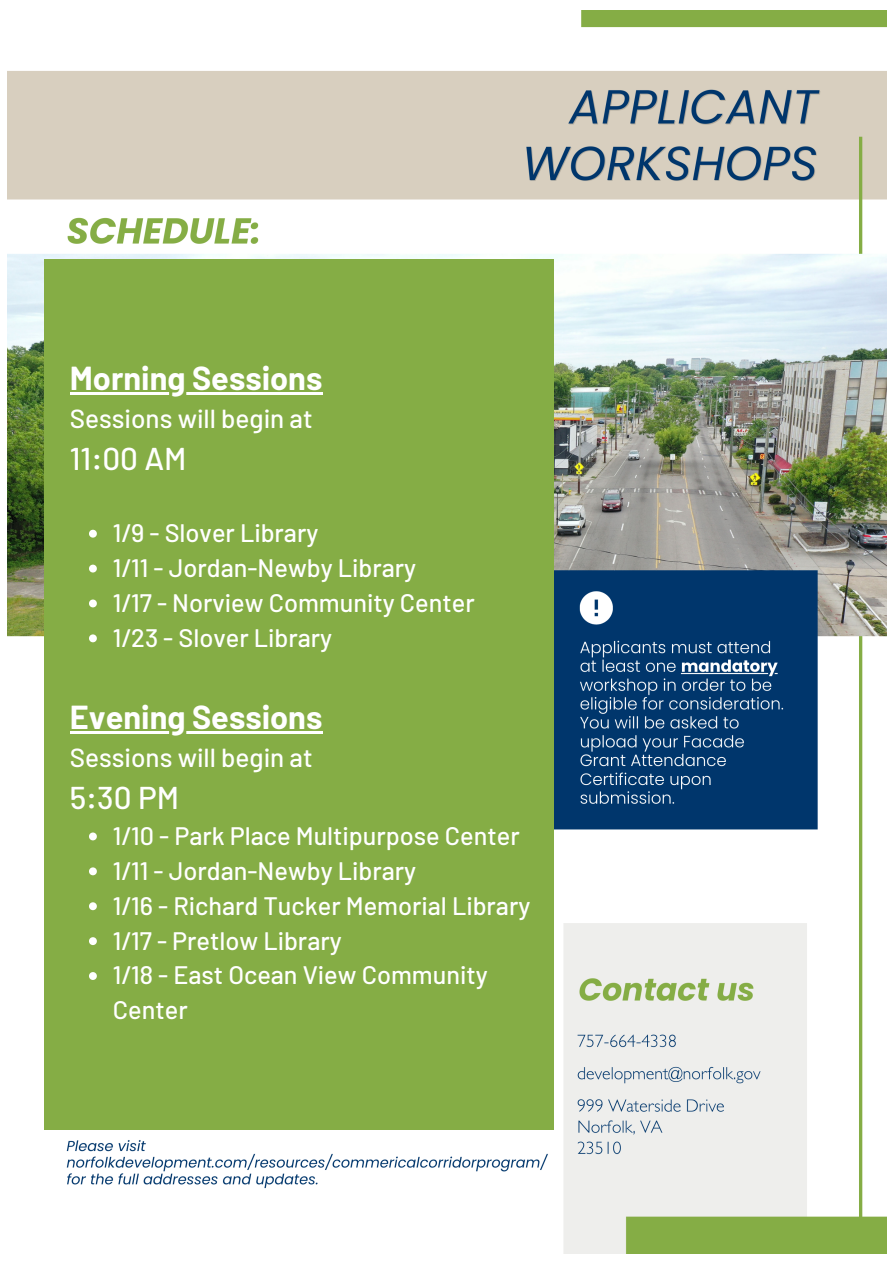
<style>
.page{position:relative;width:894px;height:1264px;background:#fff}
.page>*{position:absolute;margin:0;border:0;box-sizing:border-box;transform-origin:0 0}
.t1{font:700 32.4px "Barlow";color:#fff}
.t2{font:500 31.5px "Barlow";color:#fff}
.t3{font:500 26.1px "Barlow";color:#fff}
.t4{font:500 25.2px/34.8px "Barlow";color:#fff}
</style>
<div class="page">
<img style="left:7px;top:10px;width:879px;height:1242px">
<div style="left:44px;top:259px;width:510px;height:870px;background:#85ad45"></div>
<hr style="left:70px;top:392px;width:252px;height:2px;background:#fff">
<svg style="left:89px;top:529px;width:8px;height:43px"></svg>
<svg style="left:89px;top:599px;width:8px;height:8px"></svg>
<svg style="left:89px;top:634px;width:8px;height:9px"></svg>
<hr style="left:70px;top:731px;width:252px;height:2px;background:#fff">
<svg style="left:89px;top:832px;width:8px;height:8px"></svg>
<svg style="left:89px;top:867px;width:8px;height:8px"></svg>
<svg style="left:89px;top:902px;width:8px;height:9px"></svg>
<svg style="left:89px;top:937px;width:8px;height:8px"></svg>
<svg style="left:89px;top:972px;width:8px;height:8px"></svg>
<p class="t1" style="left:70px;top:358px;width:254px">Morning Sessions</p>
<p class="t3" style="left:70px;top:402px;width:244px">Sessions will begin at</p>
<p class="t2" style="left:70px;top:438px;width:118px">11:00 AM</p>
<p class="t4" style="left:113px;top:514px;width:207px">1/9 - Slover Library</p>
<p class="t4" style="left:113px;top:549px;width:305px">1/11 - Jordan-Newby Library</p>
<p class="t4" style="left:113px;top:584px;width:363px">1/17 - Norview Community Center</p>
<p class="t4" style="left:113px;top:619px;width:221px">1/23 - Slover Library</p>
<p class="t1" style="left:70px;top:696px;width:254px">Evening Sessions</p>
<p class="t3" style="left:70px;top:741px;width:244px">Sessions will begin at</p>
<p class="t2" style="left:70px;top:777px;width:111px">5:30 PM</p>
<p class="t4" style="left:113px;top:817px;width:408px">1/10 - Park Place Multipurpose Center</p>
<p class="t4" style="left:113px;top:852px;width:305px">1/11 - Jordan-Newby Library</p>
<p class="t4" style="left:113px;top:887px;width:419px">1/16 - Richard Tucker Memorial Library</p>
<p class="t4" style="left:113px;top:922px;width:230px">1/17 - Pretlow Library</p>
<p class="t4" style="left:113px;top:957px;width:376px">1/18 - East Ocean View Community<br>Center</p>
</div>
